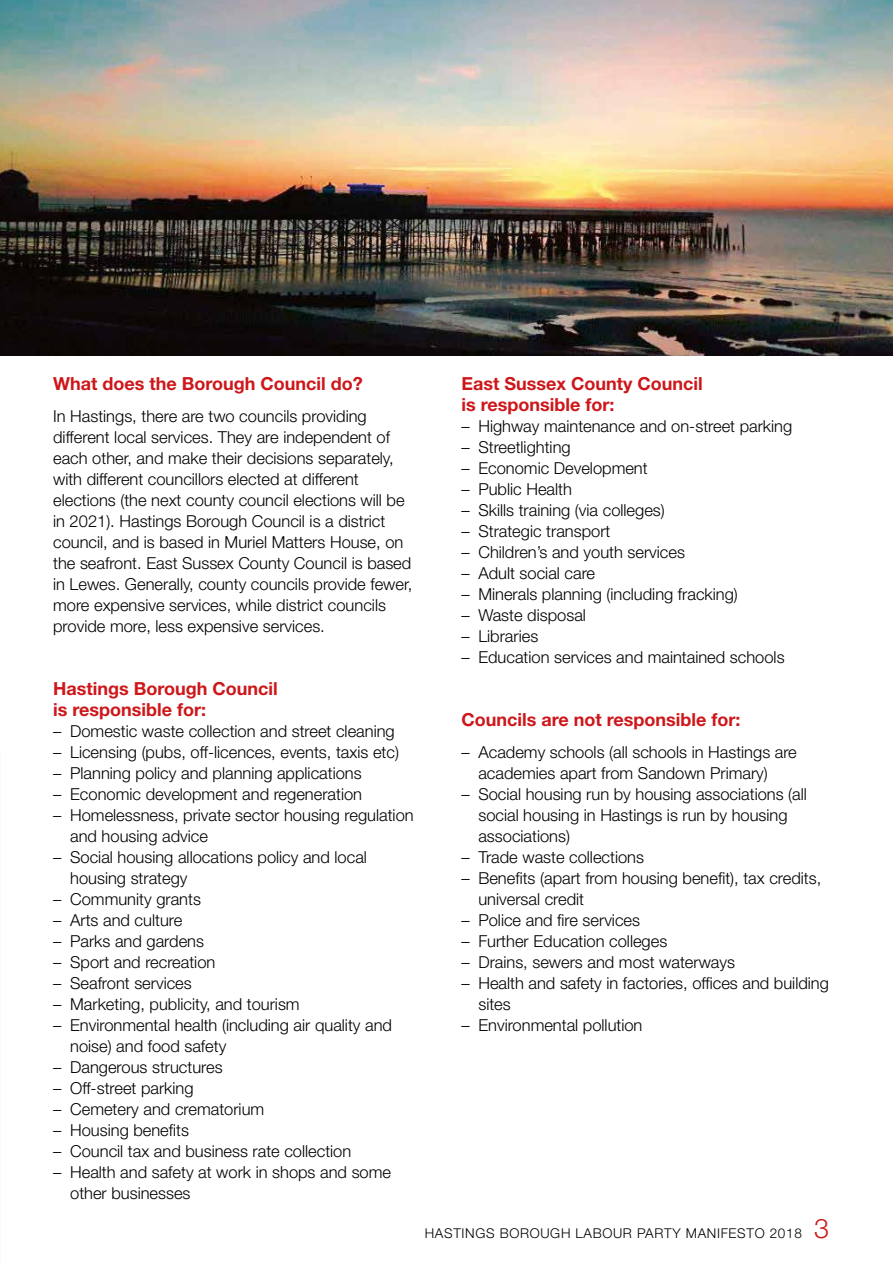
<style>
.page{position:relative;width:893px;height:1263px;background:#fff}
.page>*{position:absolute;margin:0;border:0;box-sizing:border-box;transform-origin:0 0}
.t1{font:700 18px/21px "Helvetica Neue LT Std";color:#cd171a}
.t2{font:300 16.5px/21px "Helvetica Neue LT Std";color:#000}
.t3{font:300 13.5px "Helvetica Neue LT Std";letter-spacing:.05em;color:#000}
.s1{font-size:27px;color:#cd171a}
</style>
<div class="page">
<img style="left:0;top:0;width:893px;height:355px">
<p class="t1" style="left:53px;top:373px;width:311px">What does the Borough Council do?</p>
<p class="t2" style="left:53px;top:405px;width:361px">In Hastings, there are two councils providing different local services. They are independent of each other, and make their decisions separately, with different councillors elected at different elections (the next county council elections will be in 2021). Hastings Borough Council is a district council, and is based in Muriel Matters House, on the seafront. East Sussex County Council is based in Lewes. Generally, county councils provide fewer, more expensive services, while district councils provide more, less expensive services.</p>
<p class="t1" style="left:53px;top:677px;width:226px">Hastings Borough Council is responsible for:</p>
<p class="t2" style="left:53px;top:720px;width:343px">– Domestic waste collection and street cleaning</p>
<p class="t2" style="left:53px;top:741px;width:347px">– Licensing (pubs, off-licences, events, taxis etc)</p>
<p class="t2" style="left:53px;top:762px;width:310px">– Planning policy and planning applications</p>
<p class="t2" style="left:53px;top:783px;width:310px">– Economic development and regeneration</p>
<p class="t2" style="left:70px;top:804px;width:345px;text-indent:-17px">– Homelessness, private sector housing regulation and housing advice</p>
<p class="t2" style="left:70px;top:846px;width:298px;text-indent:-17px">– Social housing allocations policy and local housing strategy</p>
<p class="t2" style="left:53px;top:888px;width:149px">– Community grants</p>
<p class="t2" style="left:53px;top:909px;width:131px">– Arts and culture</p>
<p class="t2" style="left:53px;top:930px;width:152px">– Parks and gardens</p>
<p class="t2" style="left:53px;top:951px;width:164px">– Sport and recreation</p>
<p class="t2" style="left:53px;top:972px;width:140px">– Seafront services</p>
<p class="t2" style="left:53px;top:993px;width:248px">– Marketing, publicity, and tourism</p>
<p class="t2" style="left:70px;top:1014px;width:323px;text-indent:-17px">– Environmental health (including air quality and noise) and food safety</p>
<p class="t2" style="left:53px;top:1056px;width:171px">– Dangerous structures</p>
<p class="t2" style="left:53px;top:1077px;width:142px">– Off-street parking</p>
<p class="t2" style="left:53px;top:1098px;width:213px">– Cemetery and crematorium</p>
<p class="t2" style="left:53px;top:1119px;width:137px">– Housing benefits</p>
<p class="t2" style="left:53px;top:1140px;width:300px">– Council tax and business rate collection</p>
<p class="t2" style="left:70px;top:1161px;width:322px;text-indent:-17px">– Health and safety at work in shops and some other businesses</p>
<p class="t1" style="left:461px;top:373px;width:243px">East Sussex County Council is responsible for:</p>
<p class="t2" style="left:461px;top:416px;width:332px">– Highway maintenance and on-street parking</p>
<p class="t2" style="left:461px;top:437px;width:111px">– Streetlighting</p>
<p class="t2" style="left:461px;top:458px;width:188px">– Economic Development</p>
<p class="t2" style="left:461px;top:479px;width:112px">– Public Health</p>
<p class="t2" style="left:461px;top:500px;width:205px">– Skills training (via colleges)</p>
<p class="t2" style="left:461px;top:521px;width:151px">– Strategic transport</p>
<p class="t2" style="left:461px;top:542px;width:225px">– Children’s and youth services</p>
<p class="t2" style="left:461px;top:563px;width:135px">– Adult social care</p>
<p class="t2" style="left:461px;top:584px;width:278px">– Minerals planning (including fracking)</p>
<p class="t2" style="left:461px;top:605px;width:126px">– Waste disposal</p>
<p class="t2" style="left:461px;top:626px;width:78px">– Libraries</p>
<p class="t2" style="left:461px;top:647px;width:325px">– Education services and maintained schools</p>
<p class="t1" style="left:461px;top:709px;width:280px">Councils are not responsible for:</p>
<p class="t2" style="left:478px;top:741px;width:320px;text-indent:-17px">– Academy schools (all schools in Hastings are academies apart from Sandown Primary)</p>
<p class="t2" style="left:478px;top:783px;width:330px;text-indent:-17px">– Social housing run by housing associations (all social housing in Hastings is run by housing associations)</p>
<p class="t2" style="left:461px;top:846px;width:184px">– Trade waste collections</p>
<p class="t2" style="left:478px;top:867px;width:344px;text-indent:-17px">– Benefits (apart from housing benefit), tax credits, universal credit</p>
<p class="t2" style="left:461px;top:909px;width:180px">– Police and fire services</p>
<p class="t2" style="left:461px;top:930px;width:207px">– Further Education colleges</p>
<p class="t2" style="left:461px;top:951px;width:275px">– Drains, sewers and most waterways</p>
<p class="t2" style="left:478px;top:972px;width:352px;text-indent:-17px">– Health and safety in factories, offices and building sites</p>
<p class="t2" style="left:461px;top:1014px;width:183px">– Environmental pollution</p>
<p class="t3" style="left:425px;top:1224px;width:406px">HASTINGS BOROUGH LABOUR PARTY MANIFESTO 2018 <span class="s1">3</span></p>
</div>
